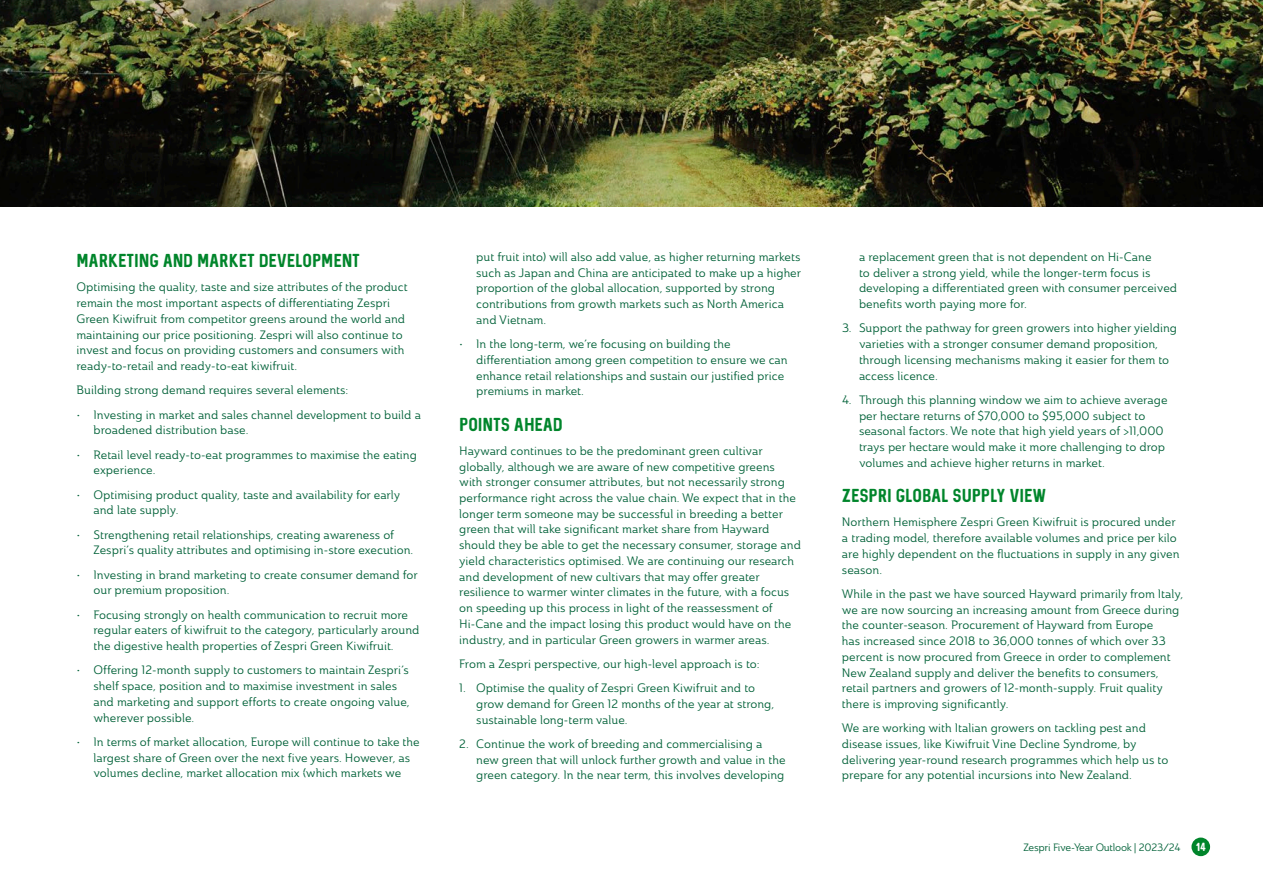
<style>
.page{position:relative;width:1263px;height:893px;background:#fff}
.page>*{position:absolute;margin:0;border:0;box-sizing:border-box;transform-origin:0 0}
.t1{font:15px "Sequel Neue";letter-spacing:-.01em;color:#00852b}
.t2{font:12px/15.8px "Ainslie Nor Reg";color:#006138}
.t3{font:10.5px "Ainslie Nor Reg";letter-spacing:-.025em;color:#006138}
.t4{font:9.45px "Sequel Neue";color:#fff}
</style>
<div class="page">
<div style="left:1191px;top:837px;width:19px;height:19px;background:#00852b;border-radius:50%"></div>
<img style="left:0;top:0;width:1263px;height:207px">
<p class="t1" style="left:77px;top:250px;width:285px">MARKETING AND MARKET DEVELOPMENT</p>
<p class="t2" style="left:77px;top:279px;width:333px">Optimising the quality, taste and size attributes of the product remain the most important aspects of differentiating Zespri Green Kiwifruit from competitor greens around the world and maintaining our price positioning. Zespri will also continue to invest and focus on providing customers and consumers with ready-to-retail and ready-to-eat kiwifruit.</p>
<p class="t2" style="left:77px;top:382px;width:273px">Building strong demand requires several elements:</p>
<p class="t2" style="left:94px;top:407px;width:329px;text-indent:-17px">• Investing in market and sales channel development to build a broadened distribution base.</p>
<p class="t2" style="left:94px;top:447px;width:325px;text-indent:-17px">• Retail level ready-to-eat programmes to maximise the eating experience.</p>
<p class="t2" style="left:94px;top:487px;width:308px;text-indent:-17px">• Optimising product quality, taste and availability for early and late supply.</p>
<p class="t2" style="left:94px;top:527px;width:321px;text-indent:-17px">• Strengthening retail relationships, creating awareness of<br>Zespri’s quality attributes and optimising in-store execution.</p>
<p class="t2" style="left:94px;top:567px;width:326px;text-indent:-17px">• Investing in brand marketing to create consumer demand for our premium proposition.</p>
<p class="t2" style="left:94px;top:607px;width:327px;text-indent:-17px">• Focusing strongly on health communication to recruit more regular eaters of kiwifruit to the category, particularly around the digestive health properties of Zespri Green Kiwifruit.</p>
<p class="t2" style="left:94px;top:662px;width:318px;text-indent:-17px">• Offering 12-month supply to customers to maintain Zespri’s shelf space, position and to maximise investment in sales and marketing and support efforts to create ongoing value, wherever possible.</p>
<p class="t2" style="left:94px;top:734px;width:328px;text-indent:-17px">• In terms of market allocation, Europe will continue to take the largest share of Green over the next five years. However, as volumes decline, market allocation mix (which markets we</p>
<p class="t2" style="left:476px;top:249px;width:326px">put fruit into) will also add value, as higher returning markets such as Japan and China are anticipated to make up a higher proportion of the global allocation, supported by strong contributions from growth markets such as North America and Vietnam.</p>
<p class="t2" style="left:476px;top:336px;width:313px;text-indent:-17px">• In the long-term, we’re focusing on building the differentiation among green competition to ensure we can enhance retail relationships and sustain our justified price premiums in market.</p>
<p class="t1" style="left:459px;top:414px;width:105px">POINTS AHEAD</p>
<p class="t2" style="left:459px;top:443px;width:343px">Hayward continues to be the predominant green cultivar globally, although we are aware of new competitive greens with stronger consumer attributes, but not necessarily strong performance right across the value chain. We expect that in the longer term someone may be successful in breeding a better green that will take significant market share from Hayward should they be able to get the necessary consumer, storage and yield characteristics optimised. We are continuing our research and development of new cultivars that may offer greater resilience to warmer winter climates in the future, with a focus on speeding up this process in light of the reassessment of Hi-Cane and the impact losing this product would have on the industry, and in particular Green growers in warmer areas.</p>
<p class="t2" style="left:459px;top:656px;width:302px">From a Zespri perspective, our high-level approach is to:</p>
<p class="t2" style="left:476px;top:680px;width:299px;text-indent:-17px">1. Optimise the quality of Zespri Green Kiwifruit and to grow demand for Green 12 months of the year at strong, sustainable long-term value.</p>
<p class="t2" style="left:476px;top:736px;width:311px;text-indent:-17px">2. Continue the work of breeding and commercialising a new green that will unlock further growth and value in the green category. In the near term, this involves developing</p>
<p class="t2" style="left:859px;top:249px;width:320px">a replacement green that is not dependent on Hi-Cane<br>to deliver a strong yield, while the longer-term focus is developing a differentiated green with consumer perceived benefits worth paying more for.</p>
<p class="t2" style="left:859px;top:320px;width:320px;text-indent:-17px">3. Support the pathway for green growers into higher yielding varieties with a stronger consumer demand proposition, through licensing mechanisms making it easier for them to access licence.</p>
<p class="t2" style="left:859px;top:392px;width:310px;text-indent:-17px">4. Through this planning window we aim to achieve average per hectare returns of $70,000 to $95,000 subject to seasonal factors. We note that high yield years of &gt;11,000 trays per hectare would make it more challenging to drop volumes and achieve higher returns in market.</p>
<p class="t1" style="left:842px;top:485px;width:206px">ZESPRI GLOBAL SUPPLY VIEW</p>
<p class="t2" style="left:842px;top:514px;width:339px">Northern Hemisphere Zespri Green Kiwifruit is procured under a trading model, therefore available volumes and price per kilo are highly dependent on the fluctuations in supply in any given season.</p>
<p class="t2" style="left:842px;top:586px;width:343px">While in the past we have sourced Hayward primarily from Italy, we are now sourcing an increasing amount from Greece during the counter-season. Procurement of Hayward from Europe<br>has increased since 2018 to 36,000 tonnes of which over 33 percent is now procured from Greece in order to complement New Zealand supply and deliver the benefits to consumers, retail partners and growers of 12-month-supply. Fruit quality there is improving significantly.</p>
<p class="t2" style="left:842px;top:720px;width:328px">We are working with Italian growers on tackling pest and disease issues, like Kiwifruit Vine Decline Syndrome, by delivering year-round research programmes which help us to prepare for any potential incursions into New Zealand.</p>
<p class="t3" style="left:1023px;top:841px;width:159px">Zespri Five-Year Outlook | 2023/24</p>
<p class="t4" style="left:1196px;top:840px;width:12px">14</p>
</div>
